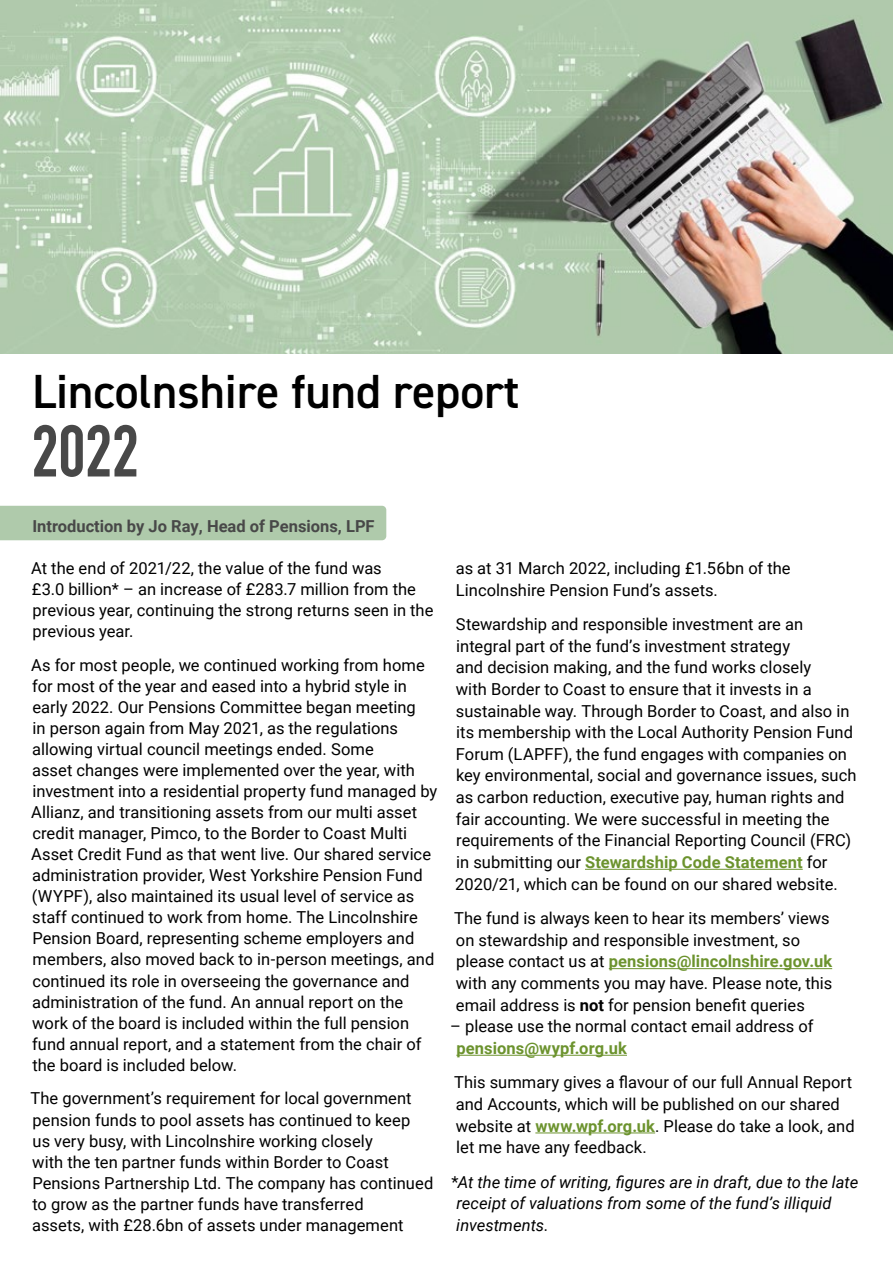
<style>
.page{position:relative;width:893px;height:1263px;background:#fff}
.page>*{position:absolute;margin:0;border:0;box-sizing:border-box;transform-origin:0 0}
.t1{font:72px "DIN Engschrift LT Pro";color:#484848}
.t2{font:600 48px "DIN2014";color:#000}
.t3{font:16.5px/21px "Roboto";color:#000}
.t4{font:italic 16.5px/21.6px "Roboto";color:#000}
.t5{font:700 16.5px "Roboto";color:#484848}
.s1{font-weight:700;color:#6c932e}
.s2{font-weight:700}
.s3{font-style:normal}
</style>
<div class="page">
<div style="left:0;top:506px;width:386px;height:34px;background:#afcaab"></div>
<hr style="left:585px;top:869px;width:218px;height:1px;background:#6c932e">
<hr style="left:609px;top:968px;width:223px;height:1px;background:#6c932e">
<hr style="left:456px;top:1055px;width:171px;height:1px;background:#6c932e">
<hr style="left:535px;top:1132px;width:120px;height:1px;background:#6c932e">
<img style="left:0;top:0;width:893px;height:353px">
<p class="t2" style="left:32px;top:359px;width:489px">Lincolnshire fund report</p>
<p class="t1" style="left:32px;top:409px;width:109px">2022</p>
<p class="t5" style="left:32px;top:514px;width:344px">Introduction by Jo Ray, Head of Pensions, LPF</p>
<p class="t3" style="left:31px;top:557px;width:404px">At the end of 2021/22, the value of the fund was<br>£3.0 billion* – an increase of £283.7 million from the previous year, continuing the strong returns seen in the previous year.</p>
<p class="t3" style="left:31px;top:654px;width:408px">As for most people, we continued working from home for most of the year and eased into a hybrid style in early 2022. Our Pensions Committee began meeting<br>in person again from May 2021, as the regulations allowing virtual council meetings ended. Some<br>asset changes were implemented over the year, with investment into a residential property fund managed by Allianz, and transitioning assets from our multi asset credit manager, Pimco, to the Border to Coast Multi Asset Credit Fund as that went live. Our shared service administration provider, West Yorkshire Pension Fund (WYPF), also maintained its usual level of service as staff continued to work from home. The Lincolnshire Pension Board, representing scheme employers and members, also moved back to in-person meetings, and continued its role in overseeing the governance and administration of the fund. An annual report on the work of the board is included within the full pension fund annual report, and a statement from the chair of the board is included below.</p>
<p class="t3" style="left:30px;top:1087px;width:404px">The government’s requirement for local government pension funds to pool assets has continued to keep<br>us very busy, with Lincolnshire working closely<br>with the ten partner funds within Border to Coast Pensions Partnership Ltd. The company has continued to grow as the partner funds have transferred<br>assets, with £28.6bn of assets under management</p>
<p class="t3" style="left:456px;top:557px;width:336px;line-height:21.6px">as at 31 March 2022, including £1.56bn of the<br>Lincolnshire Pension Fund’s assets.</p>
<p class="t3" style="left:455px;top:613px;width:403px;line-height:21.6px">Stewardship and responsible investment are an integral part of the fund’s investment strategy<br>and decision making, and the fund works closely<br>with Border to Coast to ensure that it invests in a sustainable way. Through Border to Coast, and also in its membership with the Local Authority Pension Fund Forum (LAPFF), the fund engages with companies on key environmental, social and governance issues, such as carbon reduction, executive pay, human rights and fair accounting. We were successful in meeting the requirements of the Financial Reporting Council (FRC) in submitting our <span class="s1">Stewardship Code Statement</span> for 2020/21, which can be found on our shared website.</p>
<p class="t3" style="left:454px;top:907px;width:380px;line-height:21.6px">The fund is always keen to hear its members’ views on stewardship and responsible investment, so please contact us at <span class="s1">pensions@lincolnshire.gov.uk </span>with any comments you may have. Please note, this email address is <span class="s2">not</span> for pension benefit queries</p>
<p class="t3" style="left:456px;top:1015px;width:359px;line-height:21.6px;text-indent:-6px">– please use the normal contact email address of <span class="s1">pensions@wypf.org.uk</span></p>
<p class="t3" style="left:454px;top:1071px;width:402px;line-height:21.6px">This summary gives a flavour of our full Annual Report and Accounts, which will be published on our shared website at <span class="s1">www.wpf.org.uk</span>. Please do take a look, and let me have any feedback.</p>
<p class="t4" style="left:456px;top:1170px;width:403px;text-indent:-5px"><span class="s3">*</span>At the time of writing, figures are in draft, due to the late receipt of valuations from some of the fund’s illiquid investments.</p>
</div>
